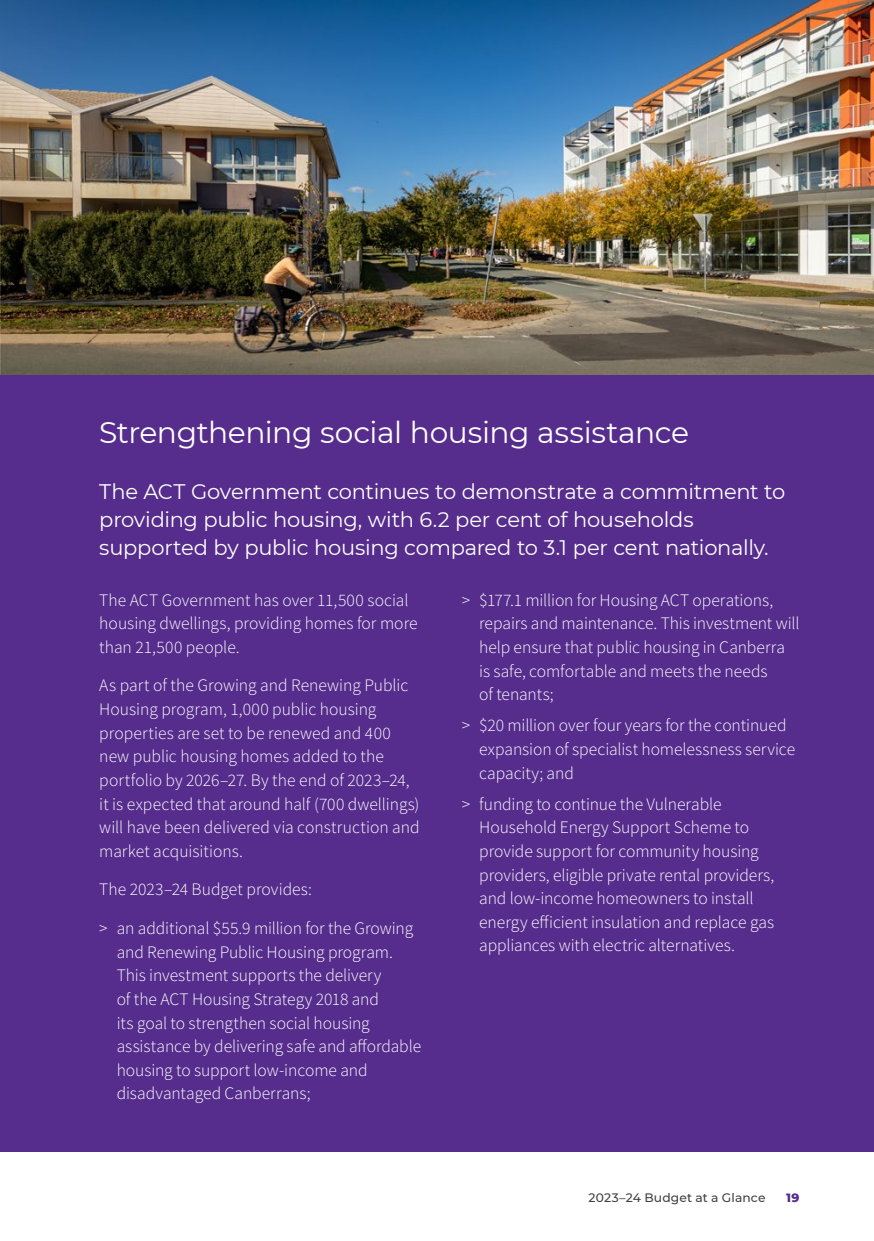
<style>
.page{position:relative;width:874px;height:1241px;background:#fff}
.page>*{position:absolute;margin:0;border:0;box-sizing:border-box;transform-origin:0 0}
.t1{font:29.75px "Montserrat";letter-spacing:-.015em;color:#fff}
.Introduction_paragraph{font:21px/28px "Montserrat";letter-spacing:-.015em;color:#fff}
.Body{font:300 17.5px/23.6px "Source Sans Pro";letter-spacing:-.005em;color:#fff}
.t2{font:500 12.25px "Montserrat";letter-spacing:.01em;color:#414042}
.t3{font:800 12.25px "Montserrat";color:#562c8c}
</style>
<div class="page">
<div style="left:0;top:374px;width:873px;height:777px;background:#562c8c"></div>
<hr style="left:0;top:374px;width:1px;height:777px;background:#e7edf6">
<img style="left:0;top:0;width:873px;height:374px">
<h2 class="t1" style="left:99px;top:412px;width:591px">Strengthening social housing assistance</h2>
<p class="Introduction_paragraph" style="left:99px;top:476px;width:687px">The ACT Government continues to demonstrate a commitment to providing public housing, with 6.2 per cent of households supported by public housing compared to 3.1 per cent nationally.</p>
<p class="Body" style="left:99px;top:588px;width:320px">The ACT Government has over 11,500 social housing dwellings, providing homes for more than 21,500 people.</p>
<p class="Body" style="left:99px;top:673px;width:322px">As part of the Growing and Renewing Public Housing program, 1,000 public housing properties are set to be renewed and 400 new public housing homes added to the portfolio by 2026–27. By the end of 2023–24, it is expected that around half (700 dwellings) will have been delivered via construction and market acquisitions.</p>
<p class="Body" style="left:99px;top:877px;width:214px">The 2023–24 Budget provides:</p>
<p class="Body" style="left:117px;top:916px;width:306px;text-indent:-17px">&gt; an additional $55.9 million for the Growing and Renewing Public Housing program.<br>This investment supports the delivery<br>of the ACT Housing Strategy 2018 and<br>its goal to strengthen social housing assistance by delivering safe and affordable housing to support low-income and disadvantaged Canberrans;</p>
<p class="Body" style="left:479px;top:588px;width:321px;text-indent:-17px">&gt; $177.1 million for Housing ACT operations, repairs and maintenance. This investment will help ensure that public housing in Canberra is safe, comfortable and meets the needs<br>of tenants;</p>
<p class="Body" style="left:479px;top:713px;width:317px;text-indent:-17px">&gt; $20 million over four years for the continued expansion of specialist homelessness service capacity; and</p>
<p class="Body" style="left:479px;top:791px;width:296px;text-indent:-17px">&gt; funding to continue the Vulnerable Household Energy Support Scheme to provide support for community housing providers, eligible private rental providers, and low-income homeowners to install energy efficient insulation and replace gas appliances with electric alternatives.</p>
<p class="t2" style="left:588px;top:1189px;width:178px">2023–24 Budget at a Glance</p>
<p class="t3" style="left:785px;top:1188px;width:15px">19</p>
</div>
